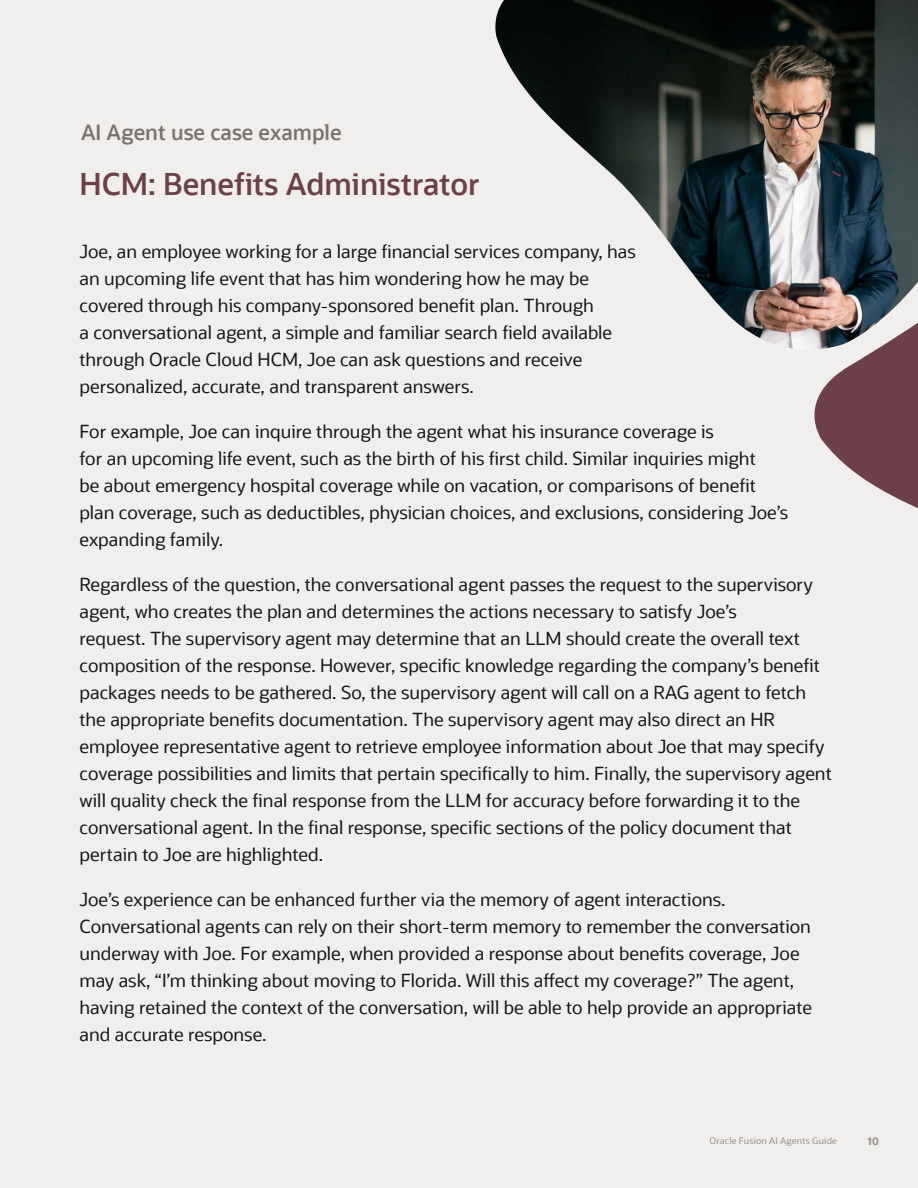
<style>
.page{position:relative;width:918px;height:1188px;background:#f1efed}
.page>*{position:absolute;margin:0;border:0;box-sizing:border-box;transform-origin:0 0}
.A___Headline{font:600 30px "Oracle Sans";color:#6c3f49}
.A___Headline-2{font:600 21px "Oracle Sans";color:#7a736e}
.A__Body_Text{font:18px/27px "Oracle Sans";color:#171615}
.t1{font:700 10.5px "Oracle Sans";color:#958f8b}
.t2{font:9px "Oracle Sans";letter-spacing:.025em;color:#958f8b}
</style>
<div class="page">
<img style="left:495px;top:0;width:299px;height:349px">
<svg style="left:794px;top:0;width:124px;height:509px"></svg>
<p class="A___Headline-2" style="left:81px;top:120px;width:262px">AI Agent use case example</p>
<p class="A___Headline" style="left:80px;top:166px;width:402px">HCM: Benefits Administrator</p>
<p class="A__Body_Text" style="left:80px;top:238px;width:558px">Joe, an employee working for a large financial services company, has an upcoming life event that has him wondering how he may be covered through his company-sponsored benefit plan. Through<br>a conversational agent, a simple and familiar search field available through Oracle Cloud HCM, Joe can ask questions and receive personalized, accurate, and transparent answers.</p>
<p class="A__Body_Text" style="left:80px;top:418px;width:710px">For example, Joe can inquire through the agent what his insurance coverage is<br>for an upcoming life event, such as the birth of his first child. Similar inquiries might<br>be about emergency hospital coverage while on vacation, or comparisons of benefit plan coverage, such as deductibles, physician choices, and exclusions, considering Joe’s expanding family.</p>
<p class="A__Body_Text" style="left:80px;top:571px;width:754px">Regardless of the question, the conversational agent passes the request to the supervisory agent, who creates the plan and determines the actions necessary to satisfy Joe’s<br>request. The supervisory agent may determine that an LLM should create the overall text composition of the response. However, specific knowledge regarding the company’s benefit packages needs to be gathered. So, the supervisory agent will call on a RAG agent to fetch the appropriate benefits documentation. The supervisory agent may also direct an HR employee representative agent to retrieve employee information about Joe that may specify coverage possibilities and limits that pertain specifically to him. Finally, the supervisory agent will quality check the final response from the LLM for accuracy before forwarding it to the conversational agent. In the final response, specific sections of the policy document that pertain to Joe are highlighted.</p>
<p class="A__Body_Text" style="left:80px;top:886px;width:734px">Joe’s experience can be enhanced further via the memory of agent interactions.<br>Conversational agents can rely on their short-term memory to remember the conversation underway with Joe. For example, when provided a response about benefits coverage, Joe may ask, “I’m thinking about moving to Florida. Will this affect my coverage?” The agent, having retained the context of the conversation, will be able to help provide an appropriate and accurate response.</p>
<p class="t2" style="left:710px;top:1135px;width:129px">Oracle Fusion AI Agents Guide</p>
<p class="t1" style="left:868px;top:1134px;width:13px">10</p>
</div>
